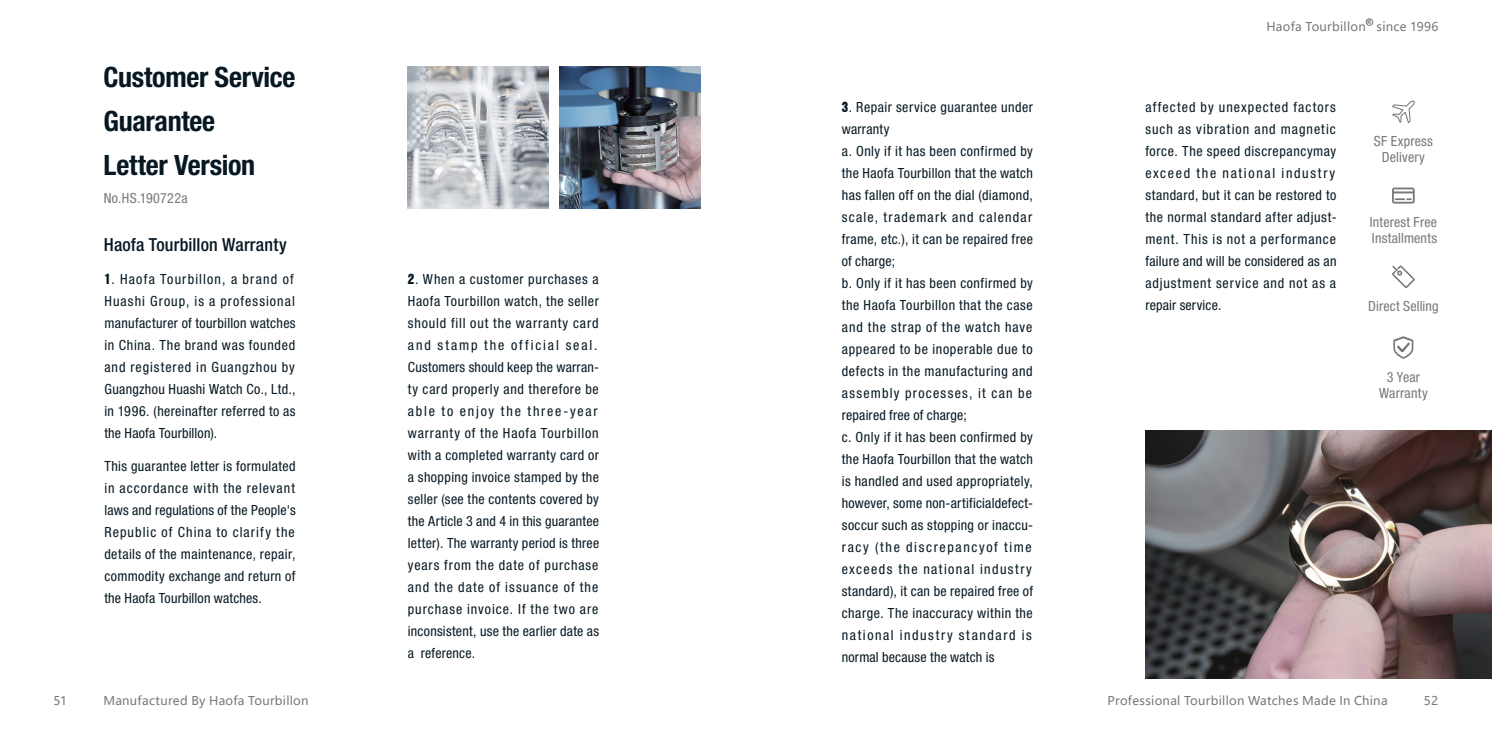
<style>
.page{position:relative;width:1492px;height:755px;background:#fff}
.page>*{position:absolute;margin:0;border:0;box-sizing:border-box;transform-origin:0 0}
.t1{font:700 condensed 28px/44px "Helvetica Neue";letter-spacing:-.01em;color:#071822}
.t2{font:500 condensed 18px "Helvetica Neue";letter-spacing:.01em;color:#071822}
.t3{font:condensed 14px/22px "Helvetica Neue";letter-spacing:.035em;color:#071822}
.t4{font:condensed 14px/16px "Helvetica Neue";letter-spacing:.015em;color:#797879;text-align:center}
.t5{font:12px "Microsoft Ya Hei UI";letter-spacing:.025em;color:#797879}
.t6{font:700 6px "Microsoft Ya Hei UI";color:#797879}
.s1{font-family:"Helvetica Inserat Roman Semi B";font-stretch:normal}
</style>
<div class="page">
<svg style="left:1392px;top:100px;width:22px;height:23px"></svg>
<svg style="left:1392px;top:187px;width:22px;height:16px"></svg>
<svg style="left:1392px;top:265px;width:22px;height:23px"></svg>
<svg style="left:1393px;top:336px;width:19px;height:22px"></svg>
<img style="left:408px;top:66px;width:141px;height:142px">
<img style="left:559px;top:66px;width:141px;height:142px">
<img style="left:1145px;top:430px;width:344px;height:247px">
<div style="left:1365px;top:19px;width:7px;height:7px;border:1px solid #797879;border-radius:50%"></div>
<h1 class="t1" style="left:103px;top:55px;width:193px">Customer Service<br>Guarantee<br>Letter Version</h1>
<p class="t4" style="left:104px;top:190px;width:85px">No.HS.190722a</p>
<p class="t2" style="left:104px;top:233px;width:184px">Haofa Tourbillon Warranty</p>
<p class="t3" style="left:104px;top:267px;width:193px"><span class="s1">1</span>. Haofa Tourbillon, a brand of<br>Huashi Group, is a professional manufacturer of tourbillon watches in China. The brand was founded and registered in Guangzhou by<br>Guangzhou Huashi Watch Co., Ltd., in 1996. (hereinafter referred to as the Haofa Tourbillon).</p>
<p class="t3" style="left:104px;top:454px;width:193px;text-align:justify">This guarantee letter is formulated in accordance with the relevant laws and regulations of the People's Republic of China to clarify the details of the maintenance, repair, commodity exchange and return of the Haofa Tourbillon watches.</p>
<p class="t3" style="left:408px;top:267px;width:193px"><span class="s1">2</span>. When a customer purchases a<br>Haofa Tourbillon watch, the seller should fill out the warranty card and stamp the official seal.<br>Customers should keep the warran&shy;ty card properly and therefore be able to enjoy the three-year warranty of the Haofa Tourbillon with a completed warranty card or a shopping invoice stamped by the seller (see the contents covered by the Article 3 and 4 in this guarantee letter). The warranty period is three years from the date of purchase and the date of issuance of the purchase invoice. If the two are inconsistent, use the earlier date as a reference.</p>
<p class="t6" style="left:1366px;top:18px;width:6px">R</p>
<p class="t5" style="left:1266px;top:19px;width:174px">Haofa Tourbillon since 1996</p>
<p class="t3" style="left:841px;top:96px;width:193px"><span class="s1">3</span>. Repair service guarantee under warranty<br>a. Only if it has been confirmed by the Haofa Tourbillon that the watch has fallen off on the dial (diamond, scale, trademark and calendar frame, etc.), it can be repaired free of charge;<br>b. Only if it has been confirmed by the Haofa Tourbillon that the case and the strap of the watch have appeared to be inoperable due to defects in the manufacturing and assembly processes, it can be repaired free of charge;<br>c. Only if it has been confirmed by the Haofa Tourbillon that the watch is handled and used appropriately, however, some non-artificialdefect&shy;soccur such as stopping or inaccu&shy;racy (the discrepancyof time exceeds the national industry standard), it can be repaired free of charge. The inaccuracy within the national industry standard is normal because the watch is</p>
<p class="t3" style="left:1145px;top:96px;width:193px;text-align:justify">affected by unexpected factors such as vibration and magnetic force. The speed discrepancymay exceed the national industry standard, but it can be restored to the normal standard after adjust&shy;ment. This is not a performance failure and will be considered as an adjustment service and not as a repair service.</p>
<p class="t4" style="left:1373px;top:133px;width:61px">SF Express<br>Delivery</p>
<p class="t4" style="left:1369px;top:213px;width:69px;text-align:left">Interest Free<br>Installments</p>
<p class="t4" style="left:1367px;top:298px;width:72px">Direct Selling</p>
<p class="t4" style="left:1378px;top:368px;width:50px">3 Year<br>Warranty</p>
<p class="t5" style="left:53px;top:692px;width:15px">51</p>
<p class="t5" style="left:103px;top:692px;width:207px">Manufactured By Haofa Tourbillon</p>
<p class="t5" style="left:1107px;top:692px;width:281px">Professional Tourbillon Watches Made In China</p>
<p class="t5" style="left:1423px;top:692px;width:16px">52</p>
</div>
